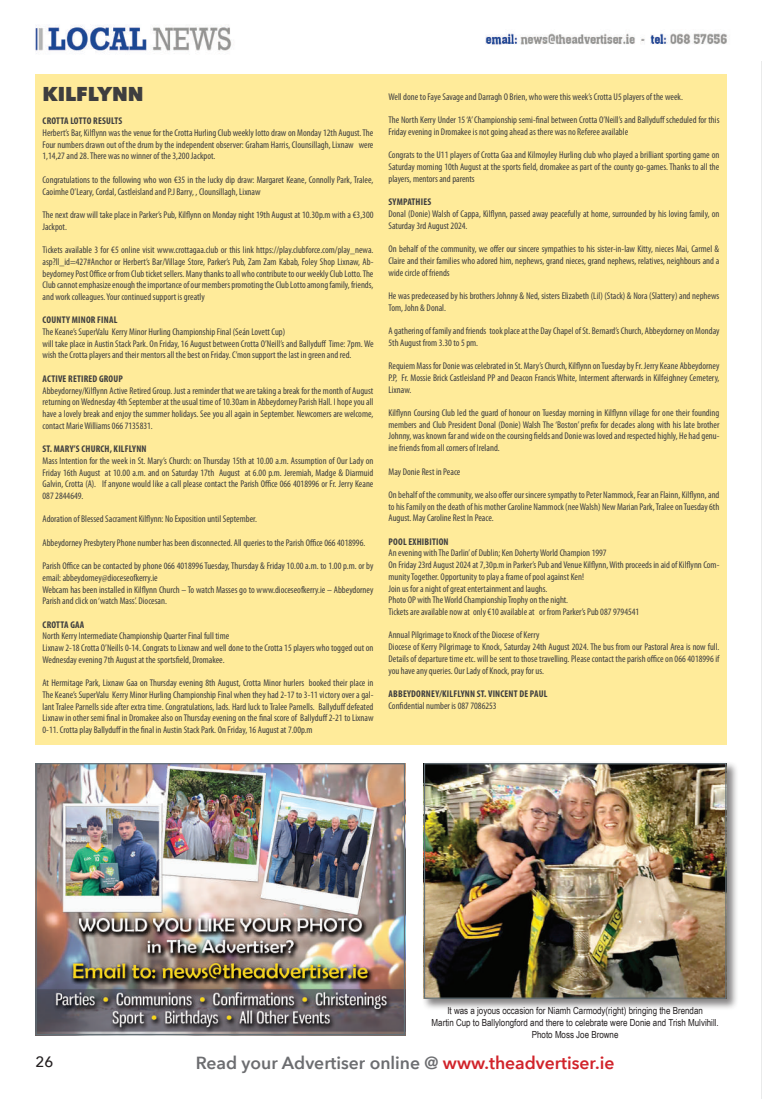
<style>
.page{position:relative;width:762px;height:1099px;background:#fff}
.page>*{position:absolute;margin:0;border:0;box-sizing:border-box;transform-origin:0 0}
.t1{font:800 20px "Avenir Next";color:#3e3e3f}
.t2{font:600 17.5px "Avenir Next";color:#6c6d70}
.t3{font:500 15px "Avenir Next";color:#231f20}
.t4{font:condensed 9.75px/11.8px "Myriad Pro";color:#3e3e3f}
.t5{font:9.75px/11.8px "Arial Narrow";color:#231f20;text-align:center}
.t6{font:700 condensed 9.75px "Myriad Pro";letter-spacing:.02em;color:#3e3e3f}
.s1{color:#d1232a}
</style>
<div class="page">
<svg style="left:761px;top:61px;width:1px;height:1037px"></svg>
<img style="left:35px;top:24px;width:693px;height:30px">
<div style="left:35px;top:74px;width:691px;height:670px;background:#ffeb9a"></div>
<div style="left:422px;top:761px;width:316px;height:249px;background:#231f20;opacity:.56"></div>
<img style="left:426px;top:765px;width:298px;height:231px">
<div style="left:424px;top:763px;width:302px;height:235px;border:1px solid #637077"></div>
<img style="left:37px;top:765px;width:366px;height:268px">
<div style="left:35px;top:763px;width:370px;height:272px;border:1px solid #637077"></div>
<h1 class="t1" style="left:43px;top:81px;width:103px">KILFLYNN</h1>
<p class="t6" style="left:43px;top:115px;width:81px">CROTTA LOTTO RESULTS</p>
<p class="t4" style="left:43px;top:127px;width:332px;text-align:justify">Herbert’s Bar, Kilflynn was the venue for the Crotta Hurling Club weekly lotto draw on Monday 12th August. The Four numbers drawn out of the drum by the independent observer: Graham Harris, Clounsillagh, Lixnaw were 1,14,27 and 28. There was no winner of the 3,200 Jackpot.</p>
<p class="t4" style="left:43px;top:174px;width:332px">Congratulations to the following who won €35 in the lucky dip draw: Margaret Keane, Connolly Park, Tralee,<br>Caoimhe O’Leary, Cordal, Castleisland and P.J Barry, , Clounsillagh, Lixnaw</p>
<p class="t4" style="left:43px;top:209px;width:332px">The next draw will take place in Parker’s Pub, Kilflynn on Monday night 19th August at 10.30p.m with a €3,300<br>Jackpot.</p>
<p class="t4" style="left:43px;top:244px;width:332px;text-align:justify">Tickets available 3 for €5 online visit www.crottagaa.club or this link https://play.clubforce.com/play_newa. asp?ll_id=427#Anchor or Herbert’s Bar/Village Store, Parker’s Pub, Zam Zam Kabab, Foley Shop Lixnaw, Ab&shy;beydorney Post Office or from Club ticket sellers. Many thanks to all who contribute to our weekly Club Lotto. The Club cannot emphasize enough the importance of our members promoting the Club Lotto among family, friends, and work colleagues. Your continued support is greatly</p>
<p class="t6" style="left:43px;top:314px;width:76px">COUNTY MINOR FINAL</p>
<p class="t4" style="left:43px;top:326px;width:332px">The Keane’s SuperValu Kerry Minor Hurling Championship Final (Seán Lovett Cup)<br>will take place in Austin Stack Park. On Friday, 16 August between Crotta O’Neill’s and Ballyduff Time: 7pm. We wish the Crotta players and their mentors all the best on Friday. C’mon support the last in green and red.</p>
<p class="t6" style="left:43px;top:372px;width:82px">ACTIVE RETIRED GROUP</p>
<p class="t4" style="left:43px;top:384px;width:332px;text-align:justify">Abbeydorney/Kilflynn Active Retired Group. Just a reminder that we are taking a break for the month of August returning on Wednesday 4th September at the usual time of 10.30am in Abbeydorney Parish Hall. I hope you all have a lovely break and enjoy the summer holidays. See you all again in September. Newcomers are welcome, contact Marie Williams 066 7135831.</p>
<p class="t6" style="left:43px;top:443px;width:105px">ST. MARY’S CHURCH, KILFLYNN</p>
<p class="t4" style="left:43px;top:454px;width:332px;text-align:justify">Mass Intention for the week in St. Mary’s Church: on Thursday 15th at 10.00 a.m. Assumption of Our Lady on Friday 16th August at 10.00 a.m. and on Saturday 17th August at 6.00 p.m. Jeremiah, Madge &amp; Diarmuid Galvin, Crotta (A). If anyone would like a call please contact the Parish Office 066 4018996 or Fr. Jerry Keane 087 2844649.</p>
<p class="t4" style="left:43px;top:513px;width:216px">Adoration of Blessed Sacrament Kilflynn: No Exposition until September.</p>
<p class="t4" style="left:43px;top:536px;width:324px">Abbeydorney Presbytery Phone number has been disconnected. All queries to the Parish Office 066 4018996.</p>
<p class="t4" style="left:43px;top:560px;width:332px">Parish Office can be contacted by phone 066 4018996 Tuesday, Thursday &amp; Friday 10.00 a.m. to 1.00 p.m. or by email: abbeydorney@dioceseofkerry.ie<br>Webcam has been installed in Kilflynn Church – To watch Masses go to www.dioceseofkerry.ie – Abbeydorney Parish and click on ‘watch Mass’. Diocesan.</p>
<p class="t6" style="left:43px;top:618px;width:43px">CROTTA GAA</p>
<p class="t4" style="left:43px;top:630px;width:332px">North Kerry Intermediate Championship Quarter Final full time<br>Lixnaw 2-18 Crotta O’Neills 0-14. Congrats to Lixnaw and well done to the Crotta 15 players who togged out on<br>Wednesday evening 7th August at the sportsfield, Dromakee.</p>
<p class="t4" style="left:43px;top:677px;width:332px;text-align:justify">At Hermitage Park, Lixnaw Gaa on Thursday evening 8th August, Crotta Minor hurlers booked their place in The Keane’s SuperValu Kerry Minor Hurling Championship Final when they had 2-17 to 3-11 victory over a gal&shy;lant Tralee Parnells side after extra time. Congratulations, lads. Hard luck to Tralee Parnells. Ballyduff defeated Lixnaw in other semi final in Dromakee also on Thursday evening on the final score of Ballyduff 2-21 to Lixnaw 0-11. Crotta play Ballyduff in the final in Austin Stack Park. On Friday, 16 August at 7.00p.m</p>
<p class="t4" style="left:388px;top:91px;width:296px">Well done to Faye Savage and Darragh O Brien, who were this week’s Crotta U5 players of the week.</p>
<p class="t4" style="left:388px;top:114px;width:332px">The North Kerry Under 15 ‘A’ Championship semi-final between Crotta O’Neill’s and Ballyduff scheduled for this<br>Friday evening in Dromakee is not going ahead as there was no Referee available</p>
<p class="t4" style="left:388px;top:149px;width:332px;text-align:justify">Congrats to the U11 players of Crotta Gaa and Kilmoyley Hurling club who played a brilliant sporting game on Saturday morning 10th August at the sports field, dromakee as part of the county go-games. Thanks to all the players, mentors and parents</p>
<p class="t6" style="left:389px;top:196px;width:44px">SYMPATHIES</p>
<p class="t4" style="left:388px;top:208px;width:332px">Donal (Donie) Walsh of Cappa, Kilflynn, passed away peacefully at home, surrounded by his loving family, on<br>Saturday 3rd August 2024.</p>
<p class="t4" style="left:388px;top:243px;width:332px;text-align:justify">On behalf of the community, we offer our sincere sympathies to his sister-in-law Kitty, nieces Mai, Carmel &amp; Claire and their families who adored him, nephews, grand nieces, grand nephews, relatives, neighbours and a wide circle of friends</p>
<p class="t4" style="left:388px;top:290px;width:332px">He was predeceased by his brothers Johnny &amp; Ned, sisters Elizabeth (Lil) (Stack) &amp; Nora (Slattery) and nephews<br>Tom, John &amp; Donal.</p>
<p class="t4" style="left:388px;top:325px;width:332px">A gathering of family and friends took place at the Day Chapel of St. Bernard’s Church, Abbeydorney on Monday<br>5th August from 3.30 to 5 pm.</p>
<p class="t4" style="left:388px;top:360px;width:332px;text-align:justify">Requiem Mass for Donie was celebrated in St. Mary’s Church, Kilflynn on Tuesday by Fr. Jerry Keane Abbeydorney P.P, Fr. Mossie Brick Castleisland PP and Deacon Francis White, Interment afterwards in Kilfeighney Cemetery, Lixnaw.</p>
<p class="t4" style="left:388px;top:407px;width:332px;text-align:justify">Kilflynn Coursing Club led the guard of honour on Tuesday morning in Kilflynn village for one their founding members and Club President Donal (Donie) Walsh The ‘Boston’ prefix for decades along with his late brother Johnny, was known far and wide on the coursing fields and Donie was loved and respected highly, He had genu&shy;ine friends from all corners of Ireland.</p>
<p class="t4" style="left:388px;top:465px;width:73px">May Donie Rest in Peace</p>
<p class="t4" style="left:388px;top:488px;width:332px;text-align:justify">On behalf of the community, we also offer our sincere sympathy to Peter Nammock, Fear an Flainn, Kilflynn, and to his Family on the death of his mother Caroline Nammock (nee Walsh) New Marian Park, Tralee on Tuesday 6th August. May Caroline Rest In Peace.</p>
<p class="t6" style="left:389px;top:535px;width:61px">POOL EXHIBITION</p>
<p class="t4" style="left:388px;top:547px;width:332px">An evening with The Darlin’ of Dublin; Ken Doherty World Champion 1997<br>On Friday 23rd August 2024 at 7,30p.m in Parker’s Pub and Venue Kilflynn, With proceeds in aid of Kilflynn Com&shy;munity Together. Opportunity to play a frame of pool against Ken!<br>Join us for a night of great entertainment and laughs.<br>Photo OP with The World Championship Trophy on the night.<br>Tickets are available now at only €10 available at or from Parker’s Pub 087 9794541</p>
<p class="t4" style="left:388px;top:629px;width:332px">Annual Pilgrimage to Knock of the Diocese of Kerry<br>Diocese of Kerry Pilgrimage to Knock, Saturday 24th August 2024. The bus from our Pastoral Area is now full.<br>Details of departure time etc. will be sent to those travelling. Please contact the parish office on 066 4018996 if you have any queries. Our Lady of Knock, pray for us.</p>
<p class="t6" style="left:389px;top:687px;width:160px">ABBEYDORNEY/KILFLYNN ST. VINCENT DE PAUL</p>
<p class="t4" style="left:388px;top:699px;width:110px">Confidential number is 087 7086253</p>
<p class="t5" style="left:432px;top:1004px;width:289px">It was a joyous occasion for Niamh Carmody(right) bringing the Brendan<br>Martin Cup to Ballylongford and there to celebrate were Donie and Trish Mulvihill.<br>Photo Moss Joe Browne</p>
<h3 class="t3" style="left:35px;top:1048px;width:19px">26</h3>
<h2 class="t2" style="left:196px;top:1047px;width:420px">Read your Advertiser online @ <span class="s1">www.theadvertiser.ie</span></h2>
</div>
